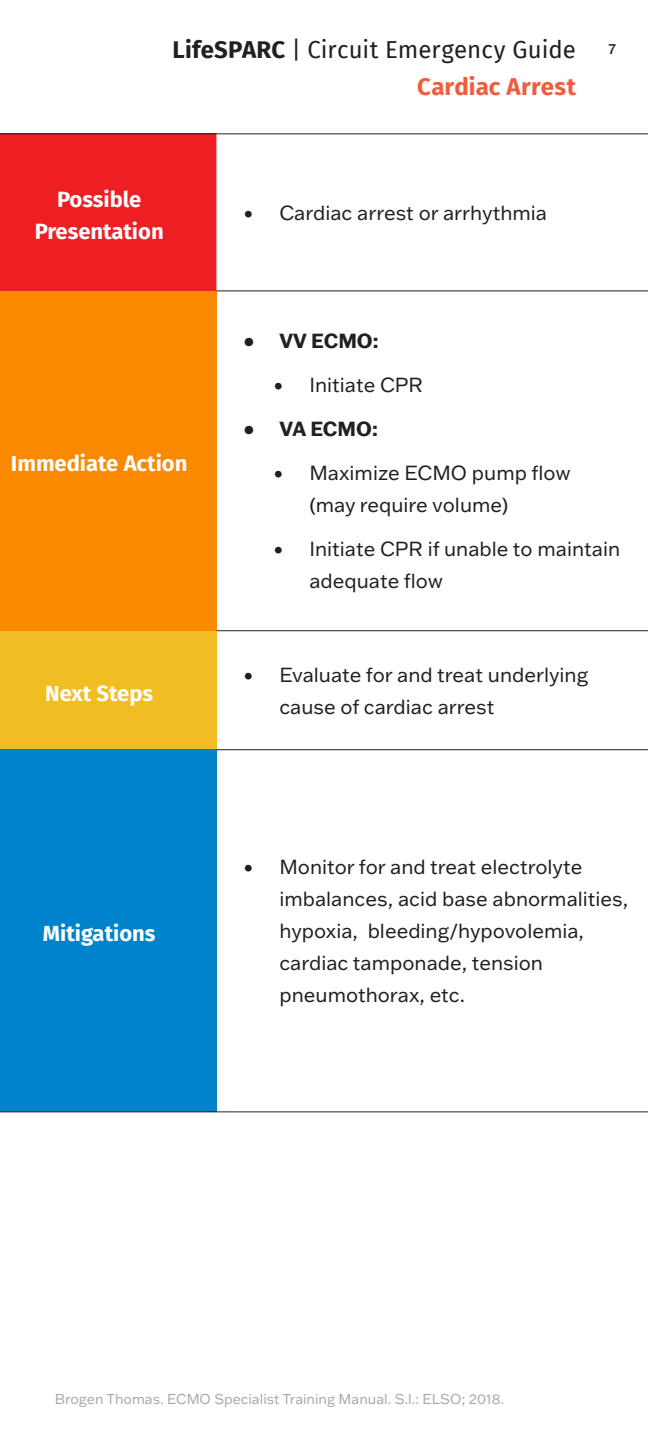
<style>
.page{position:relative;width:648px;height:1440px;background:#fff}
.page>*{position:absolute;margin:0;border:0;box-sizing:border-box;transform-origin:0 0}
.t1{font:24px/36.6px "Fira Sans";letter-spacing:.005em;color:#231f20;text-align:right}
.t2{font:700 22px/32px "Fira Sans";color:#fff;text-align:center}
.t3{font:20px/32px "Franklin Gothic ATF";color:#231f20}
.t4{font:700 20px "Franklin Gothic ATF";color:#231f20}
.t5{font:14px "Franklin Gothic ATF";color:#a8a9ad}
.t6{font:500 14px "Helvetica Neue";color:#231f20}
.s1{font-weight:700}
.s2{font-weight:700;color:#f15c3c}
</style>
<div class="page">
<div style="left:0;top:134px;width:216px;height:157px;background:#ee1f23"></div>
<svg style="left:216px;top:134px;width:432px;height:977px"></svg>
<div style="left:0;top:291px;width:216px;height:340px;background:#fa8900"></div>
<div style="left:0;top:631px;width:216px;height:119px;background:#f2bd23"></div>
<div style="left:0;top:750px;width:216px;height:362px;background:#0083ca"></div>
<hr style="left:216px;top:133px;width:432px;height:1px;background:#231f20">
<hr style="left:216px;top:290px;width:432px;height:1px;background:#231f20">
<hr style="left:216px;top:630px;width:432px;height:1px;background:#231f20">
<hr style="left:216px;top:749px;width:432px;height:1px;background:#231f20">
<hr style="left:216px;top:1111px;width:432px;height:1px;background:#231f20">
<hr style="left:0;top:1111px;width:216px;height:1px;background:#231f20">
<hr style="left:0;top:133px;width:216px;height:1px;background:#231f20">
<p class="t1" style="left:173px;top:31px;width:405px"><span class="s1">LifeSPARC</span> | Circuit Emergency Guide<br><span class="s2">Cardiac Arrest</span></p>
<p class="t6" style="left:608px;top:38px;width:9px">7</p>
<p class="t2" style="left:35px;top:181px;width:131px">Possible<br>Presentation</p>
<p class="t3" style="left:243px;top:196px;width:305px">• Cardiac arrest or arrhythmia</p>
<p class="t2" style="left:11px;top:446px;width:178px">Immediate Action</p>
<p class="t2" style="left:45px;top:675px;width:109px">Next Steps</p>
<p class="t2" style="left:43px;top:916px;width:114px">Mitigations</p>
<p class="t4" style="left:243px;top:328px;width:137px">• VV ECMO:</p>
<p class="t3" style="left:273px;top:369px;width:151px">• Initiate CPR</p>
<p class="t4" style="left:243px;top:416px;width:136px">• VA ECMO:</p>
<p class="t3" style="left:309px;top:457px;width:263px;text-indent:-36px">• Maximize ECMO pump flow (may require volume)</p>
<p class="t3" style="left:309px;top:533px;width:312px;text-indent:-36px">• Initiate CPR if unable to maintain adequate flow</p>
<p class="t3" style="left:279px;top:658px;width:310px;text-indent:-36px">• Evaluate for and treat underlying cause of cardiac arrest</p>
<p class="t3" style="left:279px;top:851px;width:350px;text-indent:-36px">• Monitor for and treat electrolyte imbalances, acid base abnormalities, hypoxia, bleeding/hypovolemia, cardiac tamponade, tension pneumothorax, etc.</p>
<p class="t5" style="left:55px;top:1390px;width:451px">Brogen Thomas. ECMO Specialist Training Manual. S.l.: ELSO; 2018.</p>
</div>
